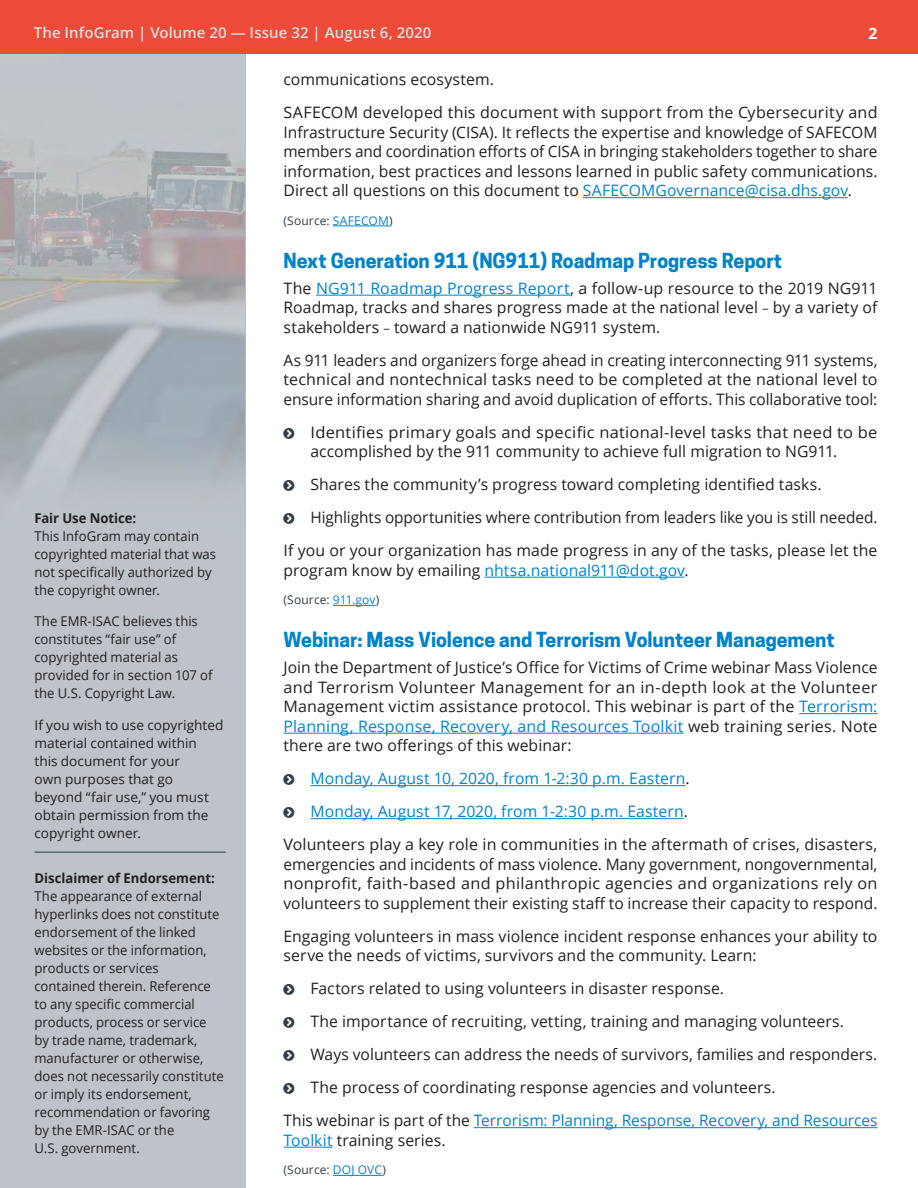
<style>
.page{position:relative;width:918px;height:1188px;background:#fff}
.page>*{position:absolute;margin:0;border:0;box-sizing:border-box;transform-origin:0 0}
.Subhead{font:700 19.5px "Cooper Hewitt";letter-spacing:-.005em;color:#0083ca}
.t1{font:15.75px/19.5px "Open Sans";letter-spacing:.005em;color:#231f20;text-align:justify}
.t2{font:15.75px/19.5px "Open Sans";color:#0083ca}
.t3{font:15.75px/19.5px "Open Sans";letter-spacing:.005em;color:#231f20;scale:1.04 1}
.t4{font:700 15.75px "Open Sans";color:#fff}
.Volume_Issue_Number{font:600 15px "Open Sans";letter-spacing:.005em;color:#dbdfe2}
.t5{font:13.5px/18px "Open Sans";color:#231f20}
.t6{font:700 13.5px "Open Sans";color:#231f20}
.t7{font:12px "Open Sans";letter-spacing:.01em;color:#313e48}
.s1{font-weight:700}
.s2{color:#0083ca}
.s3{font-size:13.5px;color:#313e48}
.s4{color:#231f20}
</style>
<div class="page">
<img style="left:0;top:54px;width:245px;height:1134px">
<hr style="left:34px;top:851px;width:192px;height:2px;background:#5a6670">
<div style="left:0;top:0;width:918px;height:54px;background:#ed4b38"></div>
<hr style="left:583px;top:197px;width:265px;height:1px;background:#0083ca">
<hr style="left:333px;top:226px;width:56px;height:1px;background:#0083ca">
<hr style="left:316px;top:295px;width:254px;height:1px;background:#0083ca">
<hr style="left:485px;top:577px;width:200px;height:1px;background:#0083ca">
<hr style="left:333px;top:605px;width:43px;height:1px;background:#0083ca">
<hr style="left:799px;top:713px;width:79px;height:1px;background:#0083ca">
<hr style="left:284px;top:733px;width:400px;height:1px;background:#0083ca">
<hr style="left:310px;top:785px;width:376px;height:1px;background:#0083ca">
<hr style="left:310px;top:818px;width:374px;height:1px;background:#0083ca">
<hr style="left:474px;top:1127px;width:403px;height:1px;background:#0083ca">
<hr style="left:284px;top:1147px;width:49px;height:1px;background:#0083ca">
<hr style="left:333px;top:1175px;width:50px;height:1px;background:#0083ca">
<p class="Volume_Issue_Number" style="left:34px;top:23px;width:399px">The InfoGram | Volume 20 — Issue 32 | August 6, 2020</p>
<p class="t4" style="left:869px;top:22px;width:10px">2</p>
<p class="t6" style="left:34px;top:508px;width:103px">Fair Use Notice:</p>
<p class="t5" style="left:34px;top:527px;width:183px">This InfoGram may contain copyrighted material that was not specifically authorized by the copyright owner.</p>
<p class="t5" style="left:34px;top:612px;width:180px">The EMR-ISAC believes this constitutes “fair use” of copyrighted material as provided for in section 107 of the U.S. Copyright Law.</p>
<p class="t5" style="left:34px;top:716px;width:191px">If you wish to use copyrighted material contained within<br>this document for your<br>own purposes that go beyond “fair use,” you must obtain permission from the copyright owner.</p>
<p class="t5" style="left:34px;top:869px;width:191px"><span class="s1">Disclaimer of Endorsement:<br></span>The appearance of external hyperlinks does not constitute endorsement of the linked websites or the information, products or services<br>contained therein. Reference to any specific commercial products, process or service by trade name, trademark, manufacturer or otherwise, does not necessarily constitute or imply its endorsement, recommendation or favoring by the EMR-ISAC or the<br>U.S. government.</p>
<p class="t1" style="left:284px;top:70px;width:212px">communications ecosystem.</p>
<p class="t1" style="left:284px;top:103px;width:596px">SAFECOM developed this document with support from the Cybersecurity and Infrastructure Security (CISA). It reflects the expertise and knowledge of SAFECOM members and coordination efforts of CISA in bringing stakeholders together to share information, best practices and lessons learned in public safety communications.<br>Direct all questions on this document to <span class="s2">SAFECOMGovernance@cisa.dhs.gov</span>.</p>
<p class="t7" style="left:284px;top:212px;width:111px">(Source: <span class="s2">SAFECOM</span>)</p>
<h1 class="Subhead" style="left:284px;top:249px;width:500px">Next Generation 911 (NG911) Roadmap Progress Report</h1>
<p class="t1" style="left:283px;top:278px;width:596px">The <span class="s2">NG911 Roadmap Progress Report</span>, a follow-up resource to the 2019 NG911<br>Roadmap, tracks and shares progress made at the national level <span class="s3">–</span> by a variety of stakeholders <span class="s3">–</span> toward a nationwide NG911 system.</p>
<p class="t1" style="left:284px;top:350px;width:596px">As 911 leaders and organizers forge ahead in creating interconnecting 911 systems, technical and nontechnical tasks need to be completed at the national level to ensure information sharing and avoid duplication of efforts. This collaborative tool:</p>
<p class="t3" style="left:310px;top:422px;width:547px">Identifies primary goals and specific national-level tasks that need to be accomplished by the 911 community to achieve full migration to NG911.</p>
<p class="t1" style="left:310px;top:475px;width:513px">Shares the community’s progress toward completing identified tasks.</p>
<p class="t1" style="left:310px;top:508px;width:569px">Highlights opportunities where contribution from leaders like you is still needed.</p>
<p class="t1" style="left:284px;top:541px;width:595px">If you or your organization has made progress in any of the tasks, please let the program know by emailing <span class="s2">nhtsa.national911@dot.gov</span>.</p>
<p class="t7" style="left:284px;top:592px;width:97px">(Source: <span class="s2">911.gov</span>)</p>
<h1 class="Subhead" style="left:284px;top:628px;width:553px">Webinar: Mass Violence and Terrorism Volunteer Management</h1>
<p class="t1" style="left:284px;top:658px;width:596px">Join the Department of Justice’s Office for Victims of Crime webinar Mass Violence and Terrorism Volunteer Management for an in-depth look at the Volunteer Management victim assistance protocol. This webinar is part of the <span class="s2">Terrorism:<br>Planning, Response, Recovery, and Resources Toolkit</span> web training series. Note there are two offerings of this webinar:</p>
<p class="t2" style="left:310px;top:769px;width:381px">Monday, August 10, 2020, from 1-2:30 p.m. Eastern<span class="s4">.</span></p>
<p class="t2" style="left:310px;top:802px;width:379px">Monday, August 17, 2020, from 1-2:30 p.m. Eastern<span class="s4">.</span></p>
<p class="t1" style="left:284px;top:835px;width:596px">Volunteers play a key role in communities in the aftermath of crises, disasters, emergencies and incidents of mass violence. Many government, nongovernmental, nonprofit, faith-based and philanthropic agencies and organizations rely on volunteers to supplement their existing staff to increase their capacity to respond.</p>
<p class="t1" style="left:284px;top:926px;width:596px">Engaging volunteers in mass violence incident response enhances your ability to serve the needs of victims, survivors and the community. Learn:</p>
<p class="t1" style="left:310px;top:979px;width:415px">Factors related to using volunteers in disaster response.</p>
<p class="t1" style="left:310px;top:1012px;width:535px">The importance of recruiting, vetting, training and managing volunteers.</p>
<p class="t1" style="left:310px;top:1045px;width:568px">Ways volunteers can address the needs of survivors, families and responders.</p>
<p class="t1" style="left:310px;top:1078px;width:467px">The process of coordinating response agencies and volunteers.</p>
<p class="t2" style="left:284px;top:1111px;width:596px"><span class="s4">This webinar is part of the</span> Terrorism: Planning, Response, Recovery, and Resources<br>Toolkit <span class="s4">training series.</span></p>
<p class="t7" style="left:284px;top:1162px;width:104px">(Source: <span class="s2">DOJ OVC</span>)</p>
</div>
